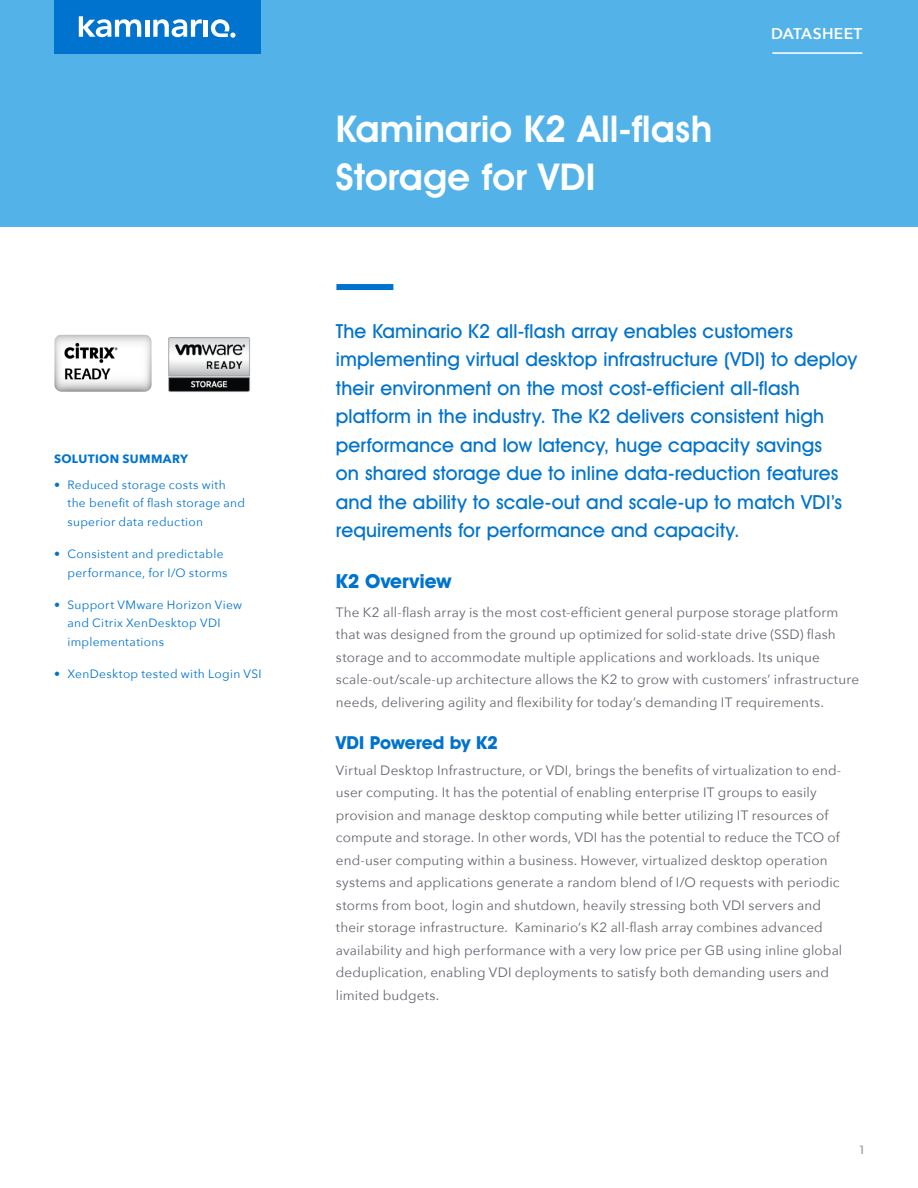
<style>
.page{position:relative;width:918px;height:1188px;background:#fff}
.page>*{position:absolute;margin:0;border:0;box-sizing:border-box;transform-origin:0 0}
.t1{font:600 37.2px/48px "Avant Garde IT Cby BT";letter-spacing:.005em;color:#fff}
.Subtitle{font:500 19.5px/28.5px "Avant Garde IT Cby BT";letter-spacing:.005em;color:#0073ce}
.Body_Header{font:700 19.5px "Avant Garde IT Cby BT";color:#0073ce}
.Body_Subhead{font:700 18px "Avant Garde IT Cby BT";color:#0073ce}
.t2{font:600 15.6px "Avenir Next";letter-spacing:.02em;color:#fff}
.Body{font:13.5px/22.5px "Avenir Next";letter-spacing:.01em;color:#64646f}
.t3{font:12px/18.6px "Avenir Next";letter-spacing:.025em;color:#0073ce}
.Column_Header{font:700 12px "Avenir Next";letter-spacing:.03em;color:#0073ce}
.t4{font:600 12px "Avant Garde IT Cby BT";color:#aeacb2}
</style>
<div class="page">
<div style="left:0;top:0;width:918px;height:227px;background:#53b3e8"></div>
<div style="left:336px;top:284px;width:57px;height:6px;background:#0073ce"></div>
<img style="left:54px;top:334px;width:98px;height:58px">
<img style="left:168px;top:337px;width:82px;height:55px">
<div style="left:54px;top:0;width:206px;height:54px;background:#0073ce"></div>
<hr style="left:145px;top:20px;width:4px;height:17px;background:#fff">
<svg style="left:79px;top:16px;width:63px;height:22px"></svg>
<svg style="left:153px;top:19px;width:83px;height:19px"></svg>
<hr style="left:772px;top:52px;width:90px;height:2px;background:#fff">
<p class="Column_Header" style="left:54px;top:449px;width:136px">SOLUTION SUMMARY</p>
<p class="t3" style="left:68px;top:475px;width:179px;text-indent:-14px">• Reduced storage costs with the benefit of flash storage and superior data reduction</p>
<p class="t3" style="left:68px;top:544px;width:162px;text-indent:-14px">• Consistent and predictable performance, for I/O storms</p>
<p class="t3" style="left:68px;top:595px;width:176px;text-indent:-14px">• Support VMware Horizon View and Citrix XenDesktop VDI implementations</p>
<p class="t3" style="left:54px;top:664px;width:209px">• XenDesktop tested with Login VSI</p>
<p class="t1" style="left:336px;top:105px;width:378px">Kaminario K2 All-flash<br>Storage for VDI</p>
<p class="t2" style="left:771px;top:20px;width:93px">DATASHEET</p>
<p class="Subtitle" style="left:336px;top:316px;width:523px">The Kaminario K2 all-flash array enables customers implementing virtual desktop infrastructure (VDI) to deploy their environment on the most cost-efficient all-flash platform in the industry. The K2 delivers consistent high performance and low latency, huge capacity savings<br>on shared storage due to inline data-reduction features and the ability to scale-out and scale-up to match VDI’s requirements for performance and capacity.</p>
<p class="Body_Header" style="left:336px;top:569px;width:117px">K2 Overview</p>
<p class="Body" style="left:336px;top:600px;width:525px">The K2 all-flash array is the most cost-efficient general purpose storage platform that was designed from the ground up optimized for solid-state drive (SSD) flash storage and to accommodate multiple applications and workloads. Its unique scale-out/scale-up architecture allows the K2 to grow with customers’ infrastructure needs, delivering agility and flexibility for today’s demanding IT requirements.</p>
<p class="Body_Subhead" style="left:336px;top:731px;width:163px">VDI Powered by K2</p>
<p class="Body" style="left:336px;top:758px;width:508px">Virtual Desktop Infrastructure, or VDI, brings the benefits of virtualization to end&shy;user computing. It has the potential of enabling enterprise IT groups to easily provision and manage desktop computing while better utilizing IT resources of compute and storage. In other words, VDI has the potential to reduce the TCO of end-user computing within a business. However, virtualized desktop operation systems and applications generate a random blend of I/O requests with periodic storms from boot, login and shutdown, heavily stressing both VDI servers and their storage infrastructure. Kaminario’s K2 all-flash array combines advanced availability and high performance with a very low price per GB using inline global deduplication, enabling VDI deployments to satisfy both demanding users and limited budgets.</p>
<p class="t4" style="left:859px;top:1143px;width:8px">1</p>
</div>
